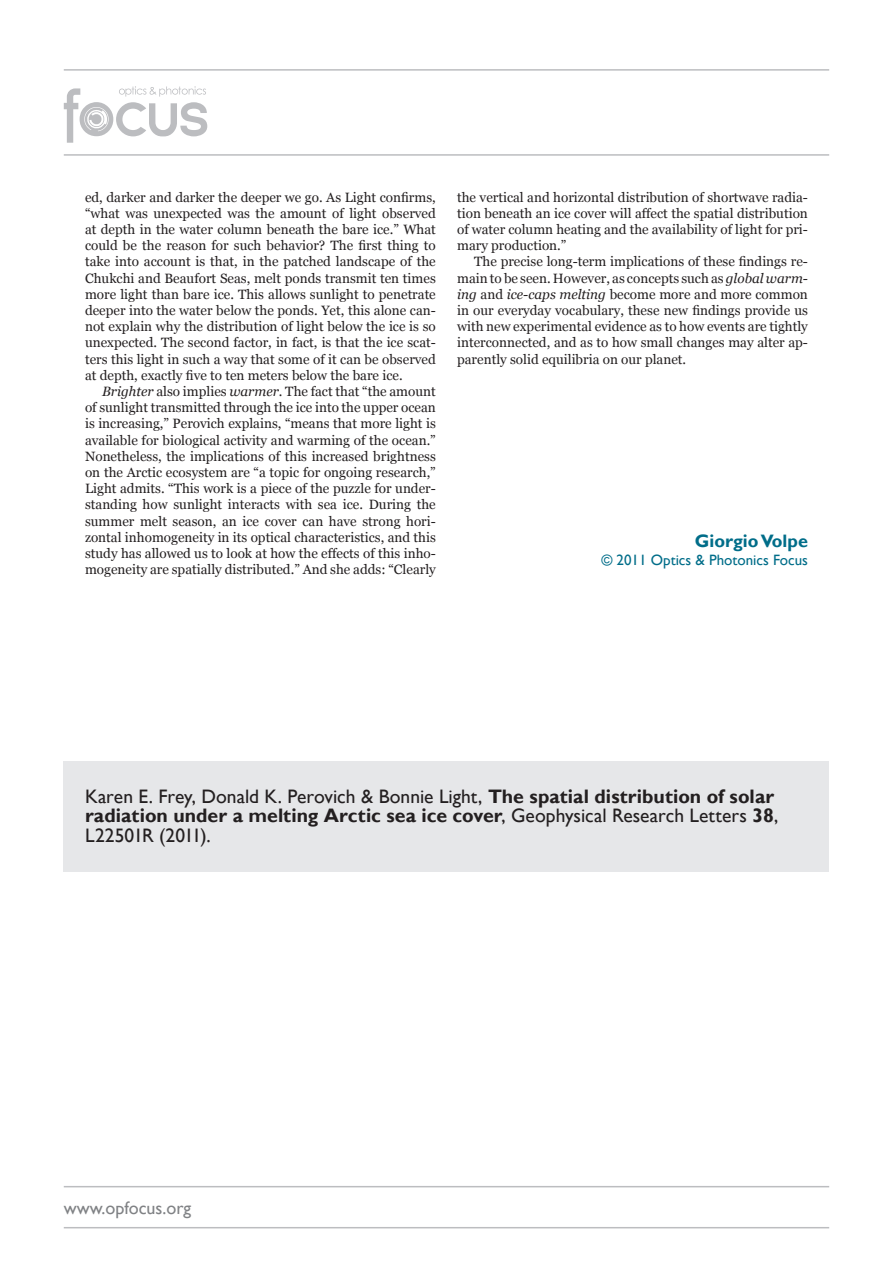
<style>
.page{position:relative;width:893px;height:1263px;background:#fff}
.page>*{position:absolute;margin:0;border:0;box-sizing:border-box;transform-origin:0 0}
.t1{font:19.5px/19.5px "Gill Sans";color:#231f20}
.t2{font:18px "Gill Sans";color:#808285}
.t3{font:700 18px "Gill Sans";color:#006d89}
.t4{font:15px "Gill Sans";color:#006d89}
.t5{font:13.5px/16.2px "Georgia";color:#231f20;text-align:justify}
.s1{font-style:italic}
.s2{font-weight:700}
</style>
<div class="page">
<svg style="left:64px;top:86px;width:143px;height:57px"></svg>
<hr style="left:64px;top:154px;width:765px;height:2px;background:#bcbdc0">
<hr style="left:64px;top:1227px;width:765px;height:1px;background:#bcbdc0">
<hr style="left:64px;top:69px;width:765px;height:2px;background:#bcbdc0">
<hr style="left:64px;top:1186px;width:765px;height:1px;background:#bcbdc0">
<div style="left:64px;top:761px;width:765px;height:111px;background:#e6e7e9"></div>
<p class="t5" style="left:85px;top:189px;width:352px">ed, darker and darker the deeper we go. As Light confirms, “what was unexpected was the amount of light observed at depth in the water column beneath the bare ice.” What could be the reason for such behavior? The first thing to take into account is that, in the patched landscape of the Chukchi and Beaufort Seas, melt ponds transmit ten times more light than bare ice. This allows sunlight to penetrate deeper into the water below the ponds. Yet, this alone can&shy;not explain why the distribution of light below the ice is so unexpected. The second factor, in fact, is that the ice scat&shy;ters this light in such a way that some of it can be observed at depth, exactly five to ten meters below the bare ice.</p>
<p class="t5" style="left:85px;top:383px;width:352px;text-indent:17px"><span class="s1">Brighter</span> also implies <span class="s1">warmer</span>. The fact that “the amount of sunlight transmitted through the ice into the upper ocean is increasing,” Perovich explains, “means that more light is available for biological activity and warming of the ocean.” Nonetheless, the implications of this increased brightness on the Arctic ecosystem are “a topic for ongoing research,” Light admits. “This work is a piece of the puzzle for under&shy;standing how sunlight interacts with sea ice. During the summer melt season, an ice cover can have strong hori&shy;zontal inhomogeneity in its optical characteristics, and this study has allowed us to look at how the effects of this inho&shy;mogeneity are spatially distributed.” And she adds: “Clearly</p>
<p class="t5" style="left:457px;top:189px;width:352px">the vertical and horizontal distribution of shortwave radia&shy;tion beneath an ice cover will affect the spatial distribution of water column heating and the availability of light for pri&shy;mary production.”</p>
<p class="t5" style="left:457px;top:254px;width:352px;text-indent:17px">The precise long-term implications of these findings re&shy;main to be seen. However, as concepts such as <span class="s1">global warm&shy;ing</span> and <span class="s1">ice-caps melting</span> become more and more common in our everyday vocabulary, these new findings provide us with new experimental evidence as to how events are tightly interconnected, and as to how small changes may alter ap&shy;parently solid equilibria on our planet.</p>
<p class="t3" style="left:695px;top:530px;width:115px">Giorgio Volpe</p>
<p class="t4" style="left:601px;top:551px;width:208px">© 2011 Optics &amp; Photonics Focus</p>
<p class="t1" style="left:85px;top:787px;width:695px">Karen E. Frey, Donald K. Perovich &amp; Bonnie Light, <span class="s2">The spatial distribution of solar radiation under a melting Arctic sea ice cover</span>, Geophysical Research Letters <span class="s2">38</span>,<br>L22501R (2011).</p>
<p class="t2" style="left:64px;top:1197px;width:129px">www.opfocus.org</p>
</div>
